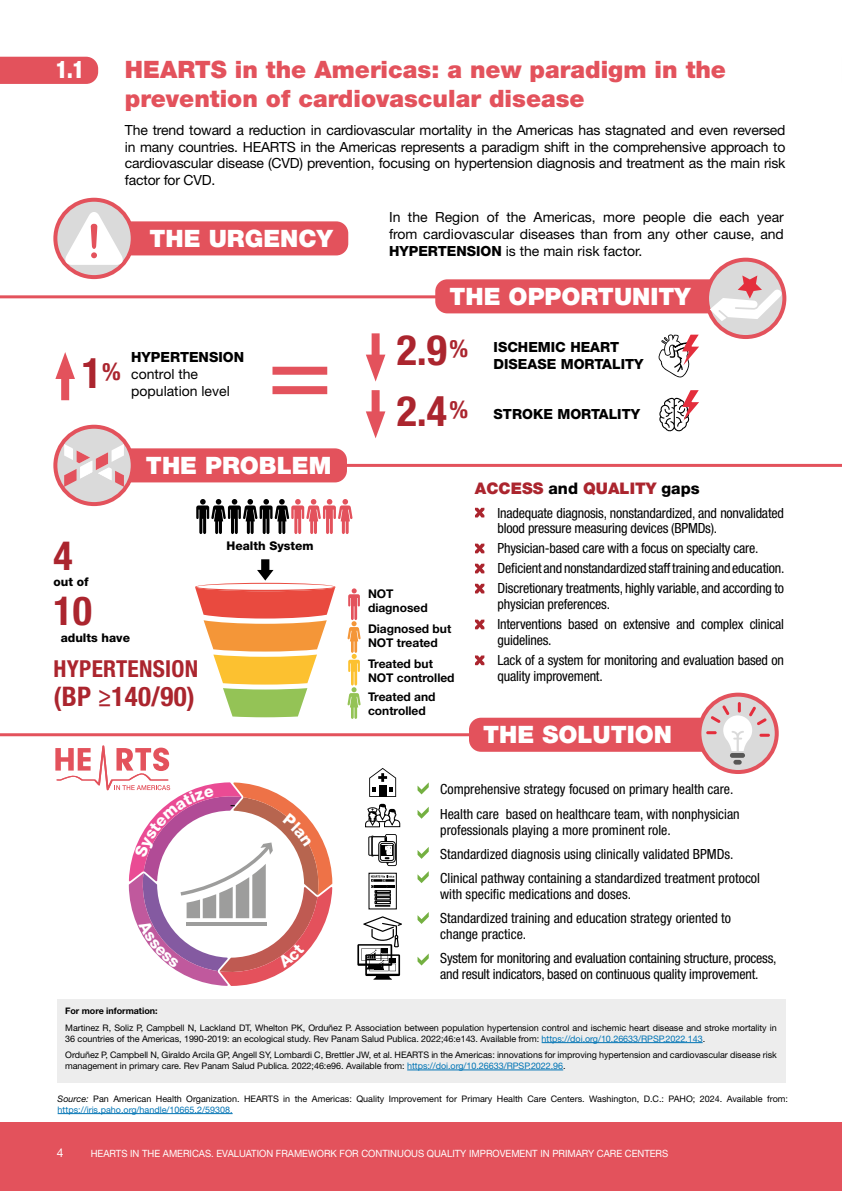
<style>
.page{position:relative;width:842px;height:1191px;background:#fff}
.page>*{position:absolute;margin:0;border:0;box-sizing:border-box;transform-origin:0 0}
.t1{font:700 condensed 42px/61.2px "Helvetica Neue LT Std";color:#ab252e}
.t2{font:700 condensed 40px "Helvetica Neue LT Std";color:#ab252e}
.t3{font:700 condensed 27px "Helvetica Neue LT Std";letter-spacing:.01em;color:#ab252e}
.t4{font:900 24px/28.8px "Helvetica Neue LT Std";color:#e3525c}
.t5{font:900 24px "Helvetica Neue LT Std";color:#fff}
.t6{font:900 condensed 24px "Helvetica Neue LT Std";color:#fff;scale:.9 1}
.t7{font:700 condensed 23.4px "Helvetica Neue LT Std";letter-spacing:.01em;color:#ab252e}
.t8{font:900 16px "Helvetica Neue LT Std";color:#ab252e}
.t9{font:condensed 14px/24.3px "Helvetica Neue LT Std";letter-spacing:-.015em;color:#000}
.t10{font:14px/16.8px "Helvetica Neue LT Std";color:#000;text-align:justify}
.t11{font:800 14px/16.8px "Helvetica Neue LT Std";color:#000}
.t12{font:700 12px/14px "Helvetica Neue LT Std";color:#000}
.t13{font:800 12px "Helvetica Neue LT Std";color:#000}
.t14{font:12px "Helvetica Neue LT Std";color:#fff}
.t15{font:10px "Helvetica Neue LT Std";color:#fff;scale:.95 1}
.t16{font:9px/10.8px "Helvetica Neue LT Std";letter-spacing:-.005em;color:#000}
.t17{font:700 9px "Helvetica Neue LT Std";letter-spacing:-.005em;color:#000}
.s1{font-weight:800}
.s2{font-weight:800;color:#000}
.s3{color:#0074b5}
.s4{font-style:italic}
</style>
<div class="page">
<div style="left:0;top:1123px;width:842px;height:68px;background:#e3525c"></div>
<div style="left:0;top:57px;width:98px;height:27px;background:#e3525c"></div>
<hr style="left:58px;top:1113px;width:175px;height:1px;background:#0074b5">
<svg style="left:475px;top:508px;width:9px;height:9px"></svg>
<svg style="left:475px;top:543px;width:9px;height:10px"></svg>
<svg style="left:475px;top:563px;width:9px;height:10px"></svg>
<svg style="left:475px;top:584px;width:9px;height:9px"></svg>
<svg style="left:475px;top:619px;width:9px;height:10px"></svg>
<svg style="left:475px;top:655px;width:9px;height:10px"></svg>
<svg style="left:418px;top:782px;width:11px;height:12px"></svg>
<svg style="left:418px;top:807px;width:11px;height:11px"></svg>
<svg style="left:418px;top:847px;width:11px;height:12px"></svg>
<svg style="left:418px;top:871px;width:11px;height:12px"></svg>
<svg style="left:418px;top:912px;width:11px;height:12px"></svg>
<svg style="left:418px;top:953px;width:11px;height:12px"></svg>
<div style="left:61px;top:368px;width:8px;height:32px;background:#e3525c"></div>
<svg style="left:55px;top:352px;width:20px;height:27px"></svg>
<div style="left:372px;top:333px;width:8px;height:33px;background:#e3525c"></div>
<svg style="left:366px;top:354px;width:19px;height:27px"></svg>
<div style="left:372px;top:390px;width:8px;height:33px;background:#e3525c"></div>
<svg style="left:366px;top:411px;width:19px;height:27px"></svg>
<div style="left:272px;top:367px;width:55px;height:8px;background:#e3525c"></div>
<div style="left:272px;top:386px;width:55px;height:8px;background:#e3525c"></div>
<svg style="left:196px;top:499px;width:157px;height:35px"></svg>
<svg style="left:347px;top:588px;width:14px;height:131px"></svg>
<hr style="left:0;top:295px;width:765px;height:3px;background:#e3525c">
<hr style="left:0;top:733px;width:742px;height:3px;background:#e3525c">
<hr style="left:95px;top:464px;width:747px;height:3px;background:#e3525c">
<div style="left:435px;top:279px;width:323px;height:34px;background:#e3525c;border-radius:12px"></div>
<div style="left:97px;top:221px;width:251px;height:34px;background:#e3525c;border-radius:12px"></div>
<div style="left:96px;top:448px;width:251px;height:34px;background:#e3525c;border-radius:12px"></div>
<div style="left:469px;top:717px;width:271px;height:35px;background:#e3525c;border-radius:12px"></div>
<svg style="left:195px;top:559px;width:140px;height:158px"></svg>
<svg style="left:707px;top:260px;width:77px;height:77px"></svg>
<div style="left:705px;top:258px;width:81px;height:81px;border:4px solid #e3525c;border-radius:50%"></div>
<svg style="left:710px;top:275px;width:72px;height:46px"></svg>
<svg style="left:55px;top:200px;width:78px;height:77px"></svg>
<div style="left:53px;top:198px;width:82px;height:81px;border:4px solid #e3525c;border-radius:50%"></div>
<svg style="left:65px;top:212px;width:58px;height:53px"></svg>
<svg style="left:55px;top:427px;width:78px;height:77px;background:#dbc4c6"></svg>
<div style="left:53px;top:425px;width:82px;height:81px;border:4px solid #e3525c;border-radius:50%"></div>
<svg style="left:64px;top:444px;width:60px;height:43px"></svg>
<svg style="left:699px;top:694px;width:78px;height:78px"></svg>
<div style="left:697px;top:692px;width:82px;height:82px;border:4px solid #e3525c;border-radius:50%"></div>
<svg style="left:706px;top:702px;width:64px;height:62px;background:#decdce"></svg>
<svg style="left:658px;top:334px;width:41px;height:44px"></svg>
<svg style="left:365px;top:768px;width:35px;height:98px"></svg>
<svg style="left:357px;top:916px;width:45px;height:63px"></svg>
<div style="left:369px;top:873px;width:28px;height:36px;border:1px solid #000"></div>
<svg style="left:371px;top:875px;width:23px;height:31px"></svg>
<svg style="left:659px;top:390px;width:40px;height:42px"></svg>
<div style="left:57px;top:999px;width:728px;height:83px;background:#ededed"></div>
<hr style="left:542px;top:1042px;width:161px;height:1px;background:#0074b5">
<hr style="left:407px;top:1069px;width:156px;height:1px;background:#0074b5">
<svg style="left:55px;top:745px;width:277px;height:241px"></svg>
<h3 class="t6" style="left:56px;top:54px;width:33px">1.1</h3>
<h3 class="t4" style="left:125px;top:55px;width:603px">HEARTS in the Americas: a new paradigm in the prevention of cardiovascular disease</h3>
<p class="t10" style="left:125px;top:121px;width:662px">The trend toward a reduction in cardiovascular mortality in the Americas has stagnated and even reversed in many countries. HEARTS in the Americas represents a paradigm shift in the comprehensive approach to cardiovascular disease (CVD) prevention, focusing on hypertension diagnosis and treatment as the main risk factor for CVD.</p>
<h3 class="t5" style="left:150px;top:224px;width:185px">THE URGENCY</h3>
<p class="t10" style="left:389px;top:208px;width:396px">In the Region of the Americas, more people die each year from cardiovascular diseases than from any other cause, and <span class="s1">HYPERTENSION</span> is the main risk factor.</p>
<h3 class="t5" style="left:449px;top:282px;width:243px">THE OPPORTUNITY</h3>
<h1 class="t1" style="left:82px;top:342px;width:40px">1<sup>%</sup></h1>
<p class="t11" style="left:131px;top:349px;width:114px">HYPERTENSION</p>
<p class="t10" style="left:131px;top:365px;width:100px">control the population level</p>
<h3 class="t5" style="left:146px;top:451px;width:187px">THE PROBLEM</h3>
<h2 class="t2" style="left:54px;top:532px;width:21px">4</h2>
<p class="t13" style="left:54px;top:575px;width:37px">out of</p>
<p class="t13" style="left:227px;top:539px;width:89px">Health System</p>
<h2 class="t2" style="left:54px;top:586px;width:40px">10</h2>
<h3 class="t7" style="left:54px;top:654px;width:146px">HYPERTENSION</h3>
<h3 class="t3" style="left:54px;top:680px;width:143px">(BP ≥140/90)</h3>
<p class="t13" style="left:61px;top:631px;width:71px">adults have</p>
<h1 class="t1" style="left:397px;top:318px;width:73px">2.9<sup>%<br></sup>2.4<sup>%</sup></h1>
<p class="t11" style="left:494px;top:339px;width:151px">ISCHEMIC HEART<br>DISEASE MORTALITY</p>
<p class="t11" style="left:494px;top:405px;width:148px">STROKE MORTALITY</p>
<p class="t12" style="left:368px;top:586px;width:61px">NOT diagnosed</p>
<p class="t12" style="left:368px;top:621px;width:85px">Diagnosed but<br>NOT treated</p>
<p class="t12" style="left:368px;top:656px;width:88px">Treated but<br>NOT controlled</p>
<p class="t12" style="left:368px;top:689px;width:69px">Treated and controlled</p>
<p class="t8" style="left:475px;top:479px;width:226px">ACCESS <span class="s2">and</span> QUALITY <span class="s2">gaps</span></p>
<p class="t9" style="left:498px;top:504px;width:288px;line-height:15.8px">Inadequate diagnosis, nonstandardized, and nonvalidated blood pressure measuring devices (BPMDs).</p>
<p class="t9" style="left:498px;top:538px;width:288px;line-height:20.1px">Physician-based care with a focus on specialty care.<br>Deficient and nonstandardized staff training and education.<br>Discretionary treatments, highly variable, and according to</p>
<p class="t9" style="left:498px;top:594px;width:288px;line-height:20px">physician preferences.<br>Interventions based on extensive and complex clinical</p>
<p class="t9" style="left:498px;top:630px;width:288px;line-height:20px">guidelines.<br>Lack of a system for monitoring and evaluation based on</p>
<p class="t9" style="left:498px;top:664px;width:107px">quality improvement.</p>
<h3 class="t5" style="left:483px;top:720px;width:190px">THE SOLUTION</h3>
<p class="t9" style="left:440px;top:777px;width:301px">Comprehensive strategy focused on primary health care.<br>Health care based on healthcare team, with nonphysician</p>
<p class="t9" style="left:440px;top:817px;width:321px">professionals playing a more prominent role.<br>Standardized diagnosis using clinically validated BPMDs.<br>Clinical pathway containing a standardized treatment protocol</p>
<p class="t9" style="left:440px;top:881px;width:292px">with specific medications and doses.<br>Standardized training and education strategy oriented to</p>
<p class="t9" style="left:440px;top:922px;width:338px">change practice.<br>System for monitoring and evaluation containing structure, process,</p>
<p class="t9" style="left:440px;top:962px;width:320px">and result indicators, based on continuous quality improvement.</p>
<p class="t17" style="left:65px;top:1005px;width:94px">For more information:</p>
<p class="t16" style="left:65px;top:1022px;width:713px">Martinez R, Soliz P, Campbell N, Lackland DT, Whelton PK, Orduñez P. Association between population hypertension control and ischemic heart disease and stroke mortality in<br>36 countries of the Americas, 1990-2019: an ecological study. Rev Panam Salud Publica. 2022;46:e143. Available from: <span class="s3">https://doi.org/10.26633/RPSP.2022.143</span>.</p>
<p class="t16" style="left:65px;top:1049px;width:713px">Orduñez P, Campbell N, Giraldo Arcila GP, Angell SY, Lombardi C, Brettler JW, et al. HEARTS in the Americas: innovations for improving hypertension and cardiovascular disease risk management in primary care. Rev Panam Salud Publica. 2022;46:e96. Available from: <span class="s3">https://doi.org/10.26633/RPSP.2022.96</span>.</p>
<p class="t16" style="left:58px;top:1092px;width:732px"><span class="s4">Source:</span> Pan American Health Organization. HEARTS in the Americas: Quality Improvement for Primary Health Care Centers. Washington, D.C.: PAHO; 2024. Available from: <span class="s3">https://iris.paho.org/handle/10665.2/59308.</span></p>
<p class="t14" style="left:57px;top:1145px;width:8px">4</p>
<p class="t15" style="left:91px;top:1147px;width:609px">HEARTS IN THE AMERICAS. EVALUATION FRAMEWORK FOR CONTINUOUS QUALITY IMPROVEMENT IN PRIMARY CARE CENTERS</p>
</div>
